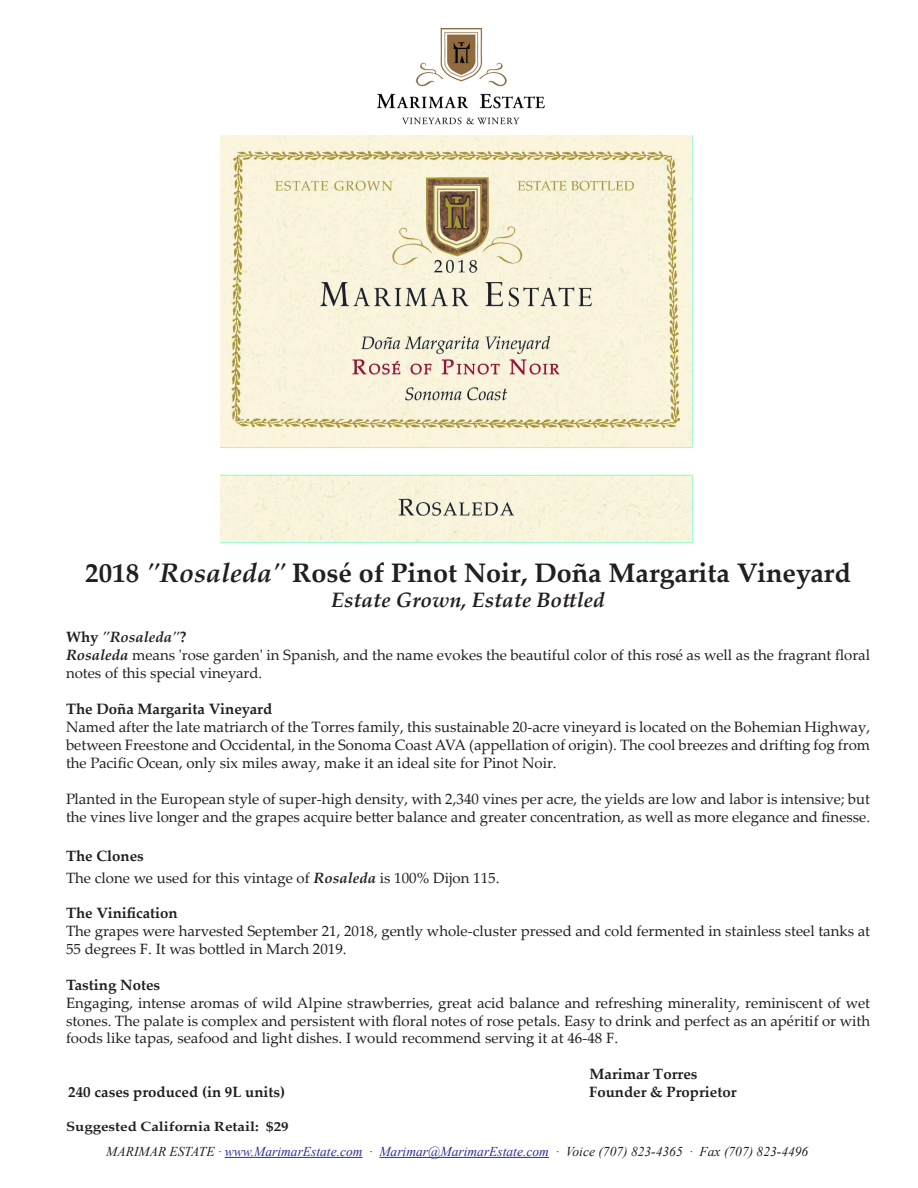
<style>
.page{position:relative;width:918px;height:1188px;background:#fff}
.page>*{position:absolute;margin:0;border:0;box-sizing:border-box;transform-origin:0 0}
.t1{font:700 26.85px "Palatino Linotype";color:#231f20}
.t2{font:italic 700 20.85px "Palatino Linotype";color:#231f20}
.t3{font:15px/18px "Palatino Linotype";color:#231f20;text-align:justify}
.t4{font:700 15px "Palatino Linotype";color:#231f20}
.t5{font:14.85px/17.9px "Palatino Linotype";color:#231f20}
.t6{font:700 14.85px "Palatino Linotype";color:#231f20}
.t7{font:italic 700 14.85px "Palatino Linotype";color:#231f20}
.t8{font:italic 13.5px "Times New Roman";color:#231f20}
.t9{font:700 13.35px "Palatino Linotype";color:#231f20;scale:1.13 1}
.s1{font-style:italic}
.s2{font-style:normal}
.s3{font-weight:700;font-style:italic}
.s4{color:#2e3092}
</style>
<div class="page">
<hr style="left:225px;top:1157px;width:138px;height:1px;background:#2e3092">
<hr style="left:379px;top:1157px;width:170px;height:1px;background:#2e3092">
<img style="left:376px;top:28px;width:169px;height:97px">
<img style="left:221px;top:136px;width:472px;height:407px">
<p class="t1" style="left:85px;top:554px;width:767px">2018 <span class="s1">"Rosaleda"</span> Rosé of Pinot Noir, Doña Margarita Vineyard</p>
<p class="t2" style="left:331px;top:585px;width:275px">Estate Grown, Estate Bottled</p>
<p class="t7" style="left:66px;top:627px;width:122px"><span class="s2">Why</span> "Rosaleda"<span class="s2">?</span></p>
<p class="t5" style="left:66px;top:646px;width:806px"><span class="s3">Rosaleda</span> means 'rose garden' in Spanish, and the name evokes the beautiful color of this rosé as well as the fragrant floral notes of this special vineyard.</p>
<p class="t4" style="left:66px;top:698px;width:208px">The Doña Margarita Vineyard</p>
<p class="t3" style="left:66px;top:717px;width:806px">Named after the late matriarch of the Torres family, this sustainable 20-acre vineyard is located on the Bohemian Highway, between Freestone and Occidental, in the Sonoma Coast AVA (appellation of origin). The cool breezes and drifting fog from the Pacific Ocean, only six miles away, make it an ideal site for Pinot Noir.</p>
<p class="t3" style="left:66px;top:789px;width:806px">Planted in the European style of super-high density, with 2,340 vines per acre, the yields are low and labor is intensive; but the vines live longer and the grapes acquire better balance and greater concentration, as well as more elegance and finesse.</p>
<p class="t6" style="left:66px;top:846px;width:79px">The Clones</p>
<p class="t5" style="left:66px;top:868px;width:435px">The clone we used for this vintage of <span class="s3">Rosaleda</span> is 100% Dijon 115.</p>
<p class="t6" style="left:66px;top:903px;width:113px">The Vinification</p>
<p class="t5" style="left:66px;top:922px;width:806px">The grapes were harvested September 21, 2018, gently whole-cluster pressed and cold fermented in stainless steel tanks at<br>55 degrees F. It was bottled in March 2019.</p>
<p class="t6" style="left:66px;top:974px;width:96px">Tasting Notes</p>
<p class="t5" style="left:66px;top:993px;width:806px;text-align:justify">Engaging, intense aromas of wild Alpine strawberries, great acid balance and refreshing minerality, reminiscent of wet stones. The palate is complex and persistent with floral notes of rose petals. Easy to drink and perfect as an apéritif or with foods like tapas, seafood and light dishes. I would recommend serving it at 46-48 F.</p>
<p class="t6" style="left:590px;top:1064px;width:109px">Marimar Torres</p>
<p class="t6" style="left:68px;top:1081px;width:218px">240 cases produced (in 9L units)</p>
<p class="t6" style="left:589px;top:1081px;width:149px">Founder &amp; Proprietor</p>
<p class="t9" style="left:66px;top:1117px;width:199px">Suggested California Retail: $29</p>
<p class="t8" style="left:106px;top:1142px;width:704px">MARIMAR ESTATE · <span class="s4">www.MarimarEstate.com</span> · <span class="s4">Marimar@MarimarEstate.com</span> · Voice (707) 823-4365 · Fax (707) 823-4496</p>
</div>
